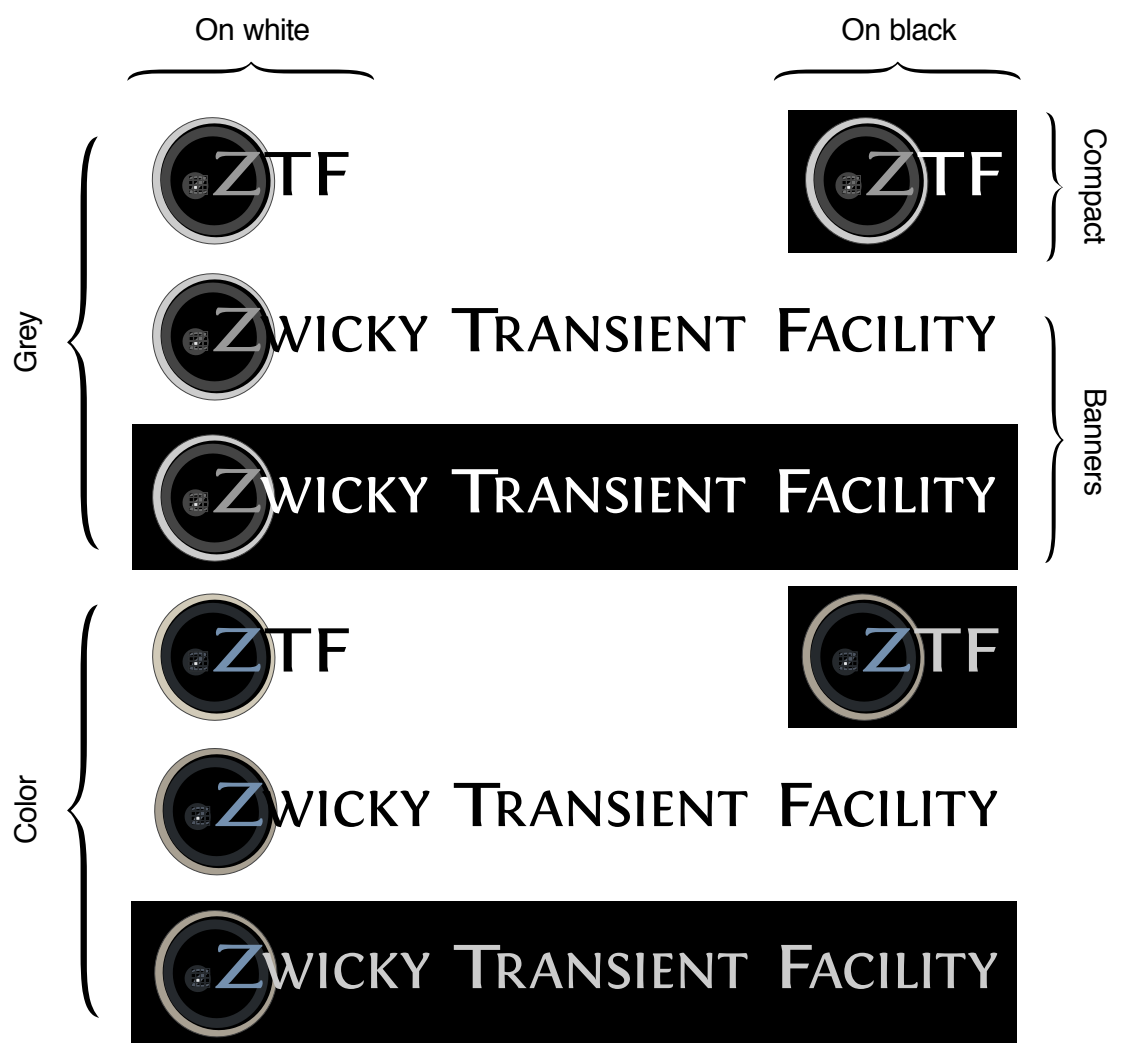
<style>
.page{position:relative;width:1125px;height:1043px;background:#fff}
.page>*{position:absolute;margin:0;border:0;box-sizing:border-box;transform-origin:0 0}
.t1{font:65.64px "Fontin Small Caps";letter-spacing:-.03em;color:#000}
.t2{font:65.64px "Fontin Small Caps";letter-spacing:-.03em;color:#ccc}
.t3{font:65.64px "Fontin Small Caps";letter-spacing:-.03em;color:#fff}
.t4{font:65.64px "Fontin Sans";color:#000;scale:1.37 1}
.t5{font:65.64px "Fontin Sans";color:#fff;scale:1.37 1}
.t6{font:65.64px "Fontin Sans";color:#ccc;scale:1.37 1}
.t7{font:30px "Helvetica";letter-spacing:-.025em;color:#000}
.s1{font-family:"Fontin";color:#999}
.s2{font-family:"Fontin Sans"}
.s3{font-family:"Fontin";color:#7490af}
</style>
<div class="page">
<svg style="left:151px;top:117px;width:125px;height:128px"></svg>
<div style="left:788px;top:110px;width:229px;height:142px;background:#000"></div>
<svg style="left:805px;top:117px;width:124px;height:128px"></svg>
<svg style="left:152px;top:593px;width:124px;height:128px"></svg>
<div style="left:788px;top:586px;width:229px;height:141px;background:#000"></div>
<svg style="left:801px;top:593px;width:124px;height:128px"></svg>
<svg style="left:154px;top:748px;width:124px;height:128px"></svg>
<div style="left:131px;top:902px;width:885px;height:141px;background:#000"></div>
<svg style="left:154px;top:910px;width:124px;height:128px"></svg>
<svg style="left:67px;top:136px;width:32px;height:414px"></svg>
<svg style="left:67px;top:604px;width:32px;height:414px"></svg>
<svg style="left:1044px;top:316px;width:20px;height:247px"></svg>
<svg style="left:1046px;top:112px;width:17px;height:150px"></svg>
<svg style="left:127px;top:61px;width:247px;height:20px"></svg>
<svg style="left:773px;top:61px;width:248px;height:20px"></svg>
<svg style="left:152px;top:273px;width:124px;height:128px"></svg>
<div style="left:132px;top:425px;width:885px;height:145px;background:#000"></div>
<svg style="left:152px;top:434px;width:124px;height:128px"></svg>
<p class="t7" style="left:3px;top:373px;width:64px;rotate:-90deg">Grey</p>
<p class="t7" style="left:3px;top:844px;width:71px;rotate:-90deg">Color</p>
<p class="t7" style="left:195px;top:7px;width:116px">On white</p>
<p class="t7" style="left:841px;top:7px;width:117px">On black</p>
<p class="t4" style="left:211px;top:138px;width:104px"><span class="s1">Z</span>TF</p>
<p class="t5" style="left:864px;top:138px;width:104px"><span class="s1">Z</span>TF</p>
<p class="t1" style="left:212px;top:293px;width:784px"><span class="s1">Z</span>wicky <span class="s2">T</span>ransient <span class="s2">F</span>acility</p>
<p class="t3" style="left:212px;top:454px;width:784px"><span class="s1">Z</span>wicky <span class="s2">T</span>ransient <span class="s2">F</span>acility</p>
<p class="t4" style="left:212px;top:614px;width:104px"><span class="s3">Z</span>TF</p>
<p class="t6" style="left:861px;top:614px;width:104px"><span class="s3">Z</span>TF</p>
<p class="t1" style="left:214px;top:768px;width:784px"><span class="s3">Z</span>wicky <span class="s2">T</span>ransient <span class="s2">F</span>acility</p>
<p class="t2" style="left:214px;top:930px;width:784px"><span class="s3">Z</span>wicky <span class="s2">T</span>ransient <span class="s2">F</span>acility</p>
<p class="t7" style="left:1118px;top:128px;width:118px;rotate:90deg">Compact</p>
<p class="t7" style="left:1118px;top:388px;width:109px;rotate:90deg">Banners</p>
</div>
